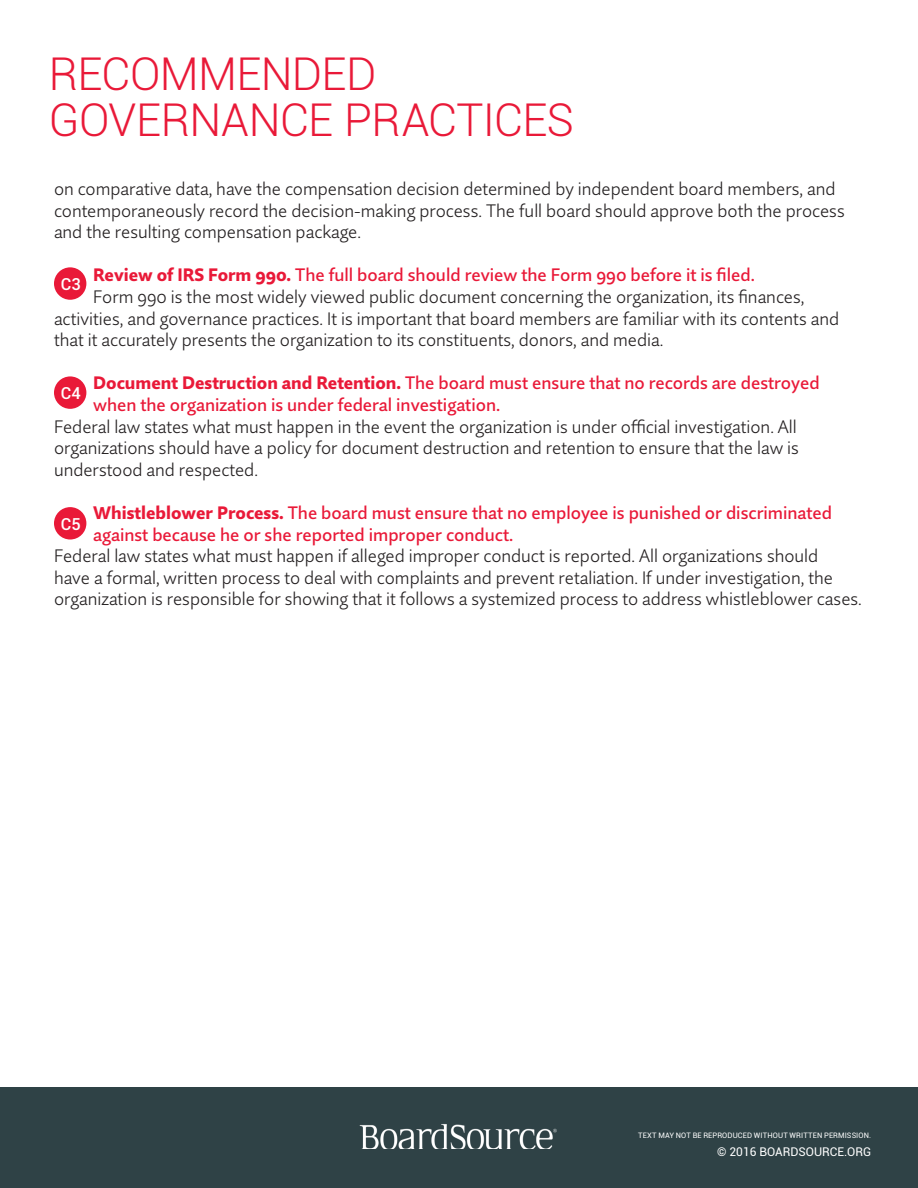
<style>
.page{position:relative;width:918px;height:1188px;background:#fff}
.page>*{position:absolute;margin:0;border:0;box-sizing:border-box;transform-origin:0 0}
.t1{font:300 45.15px "Roboto";letter-spacing:-.015em;color:#e91938}
.t2{font:300 18px/21.6px "Quire Sans Pro";color:#231f20}
.t3{font:500 18px/21.6px "Quire Sans Pro";color:#e91938}
.t4{font:500 16.5px "Roboto";color:#fff}
.t5{font:12px "Roboto";color:#fff}
.t6{font:7.5px "Roboto";letter-spacing:.015em;color:#fff}
.s1{font-weight:800}
</style>
<div class="page">
<div style="left:0;top:1087px;width:918px;height:101px;background:#2f4246"></div>
<div style="left:54px;top:267px;width:32px;height:33px;background:#e91938;border-radius:50%"></div>
<div style="left:54px;top:376px;width:32px;height:33px;background:#e91938;border-radius:50%"></div>
<div style="left:54px;top:507px;width:32px;height:33px;background:#e91938;border-radius:50%"></div>
<img style="left:360px;top:1124px;width:197px;height:25px">
<p class="t1" style="left:49px;top:42px;width:329px">RECOMMENDED</p>
<p class="t1" style="left:49px;top:89px;width:527px">GOVERNANCE PRACTICES</p>
<p class="t2" style="left:54px;top:178px;width:792px">on comparative data, have the compensation decision determined by independent board members, and contemporaneously record the decision-making process. The full board should approve both the process and the resulting compensation package.</p>
<p class="t3" style="left:93px;top:264px;width:663px"><span class="s1">Review of IRS Form 990.</span> The full board should review the Form 990 before it is filed.</p>
<p class="t2" style="left:54px;top:286px;width:787px;text-indent:39px">Form 990 is the most widely viewed public document concerning the organization, its finances, activities, and governance practices. It is important that board members are familiar with its contents and that it accurately presents the organization to its constituents, donors, and media.</p>
<p class="t3" style="left:93px;top:372px;width:728px"><span class="s1">Document Destruction and Retention.</span> The board must ensure that no records are destroyed when the organization is under federal investigation.</p>
<p class="t2" style="left:54px;top:415px;width:746px;text-align:justify">Federal law states what must happen in the event the organization is under official investigation. All organizations should have a policy for document destruction and retention to ensure that the law is understood and respected.</p>
<p class="t3" style="left:93px;top:502px;width:740px"><span class="s1">Whistleblower Process.</span> The board must ensure that no employee is punished or discriminated against because he or she reported improper conduct.</p>
<p class="t2" style="left:54px;top:545px;width:809px">Federal law states what must happen if alleged improper conduct is reported. All organizations should<br>have a formal, written process to deal with complaints and prevent retaliation. If under investigation, the organization is responsible for showing that it follows a systemized process to address whistleblower cases.</p>
<p class="t4" style="left:61px;top:272px;width:21px">C3</p>
<p class="t4" style="left:61px;top:381px;width:22px">C4</p>
<p class="t4" style="left:61px;top:512px;width:21px">C5</p>
<p class="t6" style="left:638px;top:1131px;width:235px">TEXT MAY NOT BE REPRODUCED WITHOUT WRITTEN PERMISSION.</p>
<p class="t5" style="left:717px;top:1144px;width:156px">© 2016 BOARDSOURCE.ORG</p>
</div>
